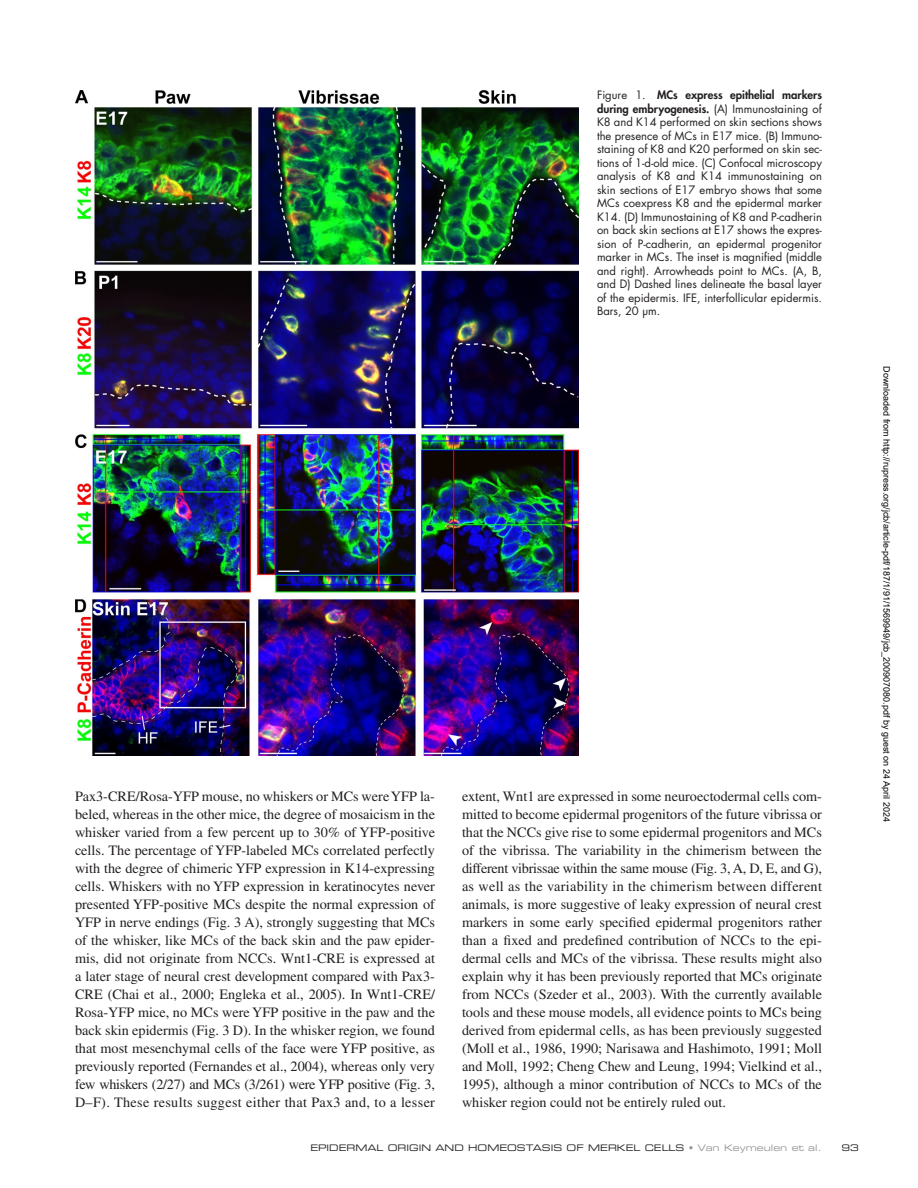
<style>
.page{position:relative;width:918px;height:1188px;background:#fff}
.page>*{position:absolute;margin:0;border:0;box-sizing:border-box;transform-origin:0 0}
.t1{font:14.25px/18px "Times LT Std";color:#231f20;text-align:justify}
.t2{font:11.25px/13.5px "Futura Std";color:#231f20;text-align:justify}
.t3{font:9px "Arial";color:#000}
.t4{font:9px "Eurostile LT Std Ex 2";color:#231f20}
.s1{font-weight:800}
.s2{color:#949698}
</style>
<div class="page">
<img style="left:75px;top:90px;width:504px;height:666px">
<p class="t2" style="left:597px;top:89px;width:227px">Figure 1. <span class="s1">MCs express epithelial markers during embryogenesis.</span> (A) Immunostaining of K8 and K14 performed on skin sections shows the presence of MCs in E17 mice. (B) Immuno&shy;staining of K8 and K20 performed on skin sec&shy;tions of 1-d-old mice. (C) Confocal microscopy analysis of K8 and K14 immunostaining on skin sections of E17 embryo shows that some MCs coexpress K8 and the epidermal marker K14. (D) Immunostaining of K8 and P-cadherin on back skin sections at E17 shows the expres&shy;sion of P-cadherin, an epidermal progenitor marker in MCs. The inset is magnified (middle and right). Arrowheads point to MCs. (A, B, and D) Dashed lines delineate the basal layer of the epidermis. IFE, interfollicular epidermis.<br>Bars, 20 µm.</p>
<p class="t1" style="left:75px;top:788px;width:362px">Pax3-CRE/Rosa-YFP mouse, no whiskers or MCs were YFP la&shy;beled, whereas in the other mice, the degree of mosaicism in the whisker varied from a few percent up to 30% of YFP-positive cells. The percentage of YFP-labeled MCs correlated perfectly with the degree of chimeric YFP expression in K14-expressing cells. Whiskers with no YFP expression in keratinocytes never presented YFP-positive MCs despite the normal expression of YFP in nerve endings (Fig. 3 A), strongly suggesting that MCs of the whisker, like MCs of the back skin and the paw epider&shy;mis, did not originate from NCCs. Wnt1-CRE is expressed at a later stage of neural crest development compared with Pax3- CRE (Chai et al., 2000; Engleka et al., 2005). In Wnt1-CRE/ Rosa-YFP mice, no MCs were YFP positive in the paw and the back skin epidermis (Fig. 3 D). In the whisker region, we found that most mesenchymal cells of the face were YFP positive, as previously reported (Fernandes et al., 2004), whereas only very few whiskers (2/27) and MCs (3/261) were YFP positive (Fig. 3, D–F). These results suggest either that Pax3 and, to a lesser</p>
<p class="t1" style="left:462px;top:788px;width:362px">extent, Wnt1 are expressed in some neuroectodermal cells com&shy;mitted to become epidermal progenitors of the future vibrissa or that the NCCs give rise to some epidermal progenitors and MCs of the vibrissa. The variability in the chimerism between the different vibrissae within the same mouse (Fig. 3, A, D, E, and G), as well as the variability in the chimerism between different animals, is more suggestive of leaky expression of neural crest markers in some early specified epidermal progenitors rather than a fixed and predefined contribution of NCCs to the epi&shy;dermal cells and MCs of the vibrissa. These results might also explain why it has been previously reported that MCs originate from NCCs (Szeder et al., 2003). With the currently available tools and these mouse models, all evidence points to MCs being derived from epidermal cells, as has been previously suggested (Moll et al., 1986, 1990; Narisawa and Hashimoto, 1991; Moll and Moll, 1992; Cheng Chew and Leung, 1994; Vielkind et al., 1995), although a minor contribution of NCCs to MCs of the whisker region could not be entirely ruled out.</p>
<p class="t4" style="left:310px;top:1142px;width:513px">EPIDERMAL ORIGIN AND HOMEOSTASIS OF MERKEL CELLS <span class="s2">• Van Keymeulen et al.</span></p>
<p class="t4" style="left:842px;top:1142px;width:19px">93</p>
<p class="t3" style="left:890px;top:366px;width:457px;rotate:90deg">Downloaded from http://rupress.org/jcb/article-pdf/187/1/91/1569949/jcb_200907080.pdf by guest on 24 April 2024</p>
</div>
